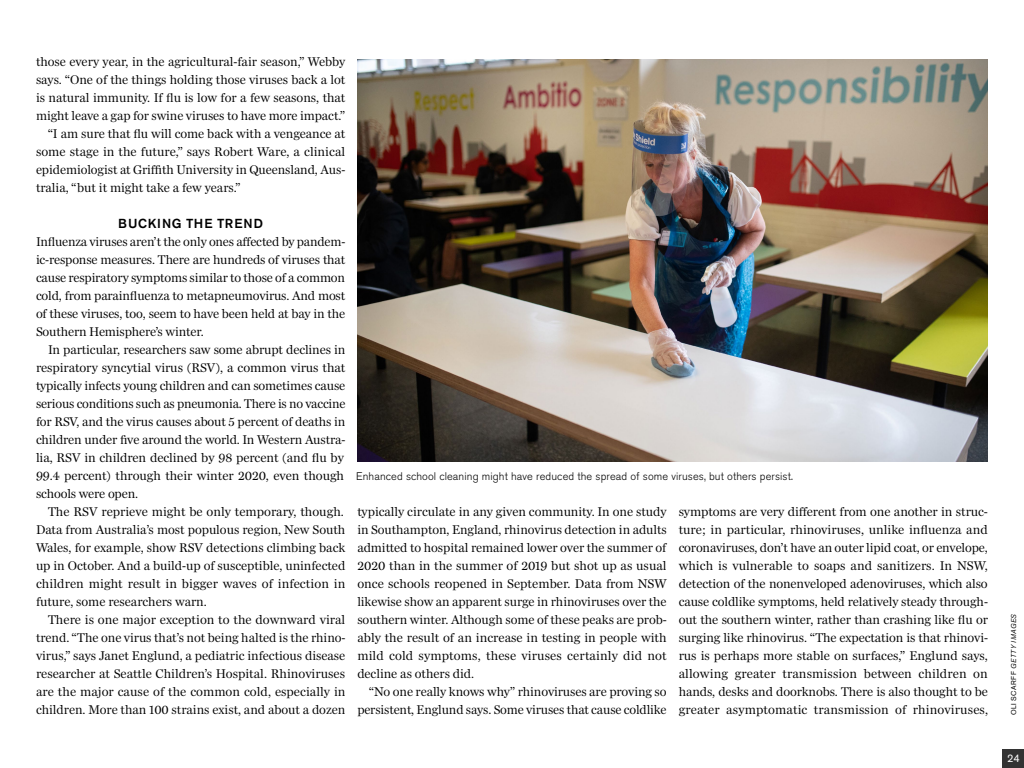
<style>
.page{position:relative;width:1024px;height:768px;background:#fff}
.page>*{position:absolute;margin:0;border:0;box-sizing:border-box;transform-origin:0 0}
.t1{font:13px/18px "Miller Daily One";letter-spacing:-.005em;color:#000;text-align:justify}
.t2{font:500 13px "Akzidenz Grotesk BE";letter-spacing:.07em;color:#000}
.t3{font:300 11px "Akzidenz Grotesk BE";letter-spacing:.01em;color:#000}
.t4{font:11px "Akzidenz Grotesk BE";color:#fff}
.t5{font:italic 7px "Akzidenz Grotesk BE";color:#000}
.s1{font-style:normal}
</style>
<div class="page">
<img style="left:357px;top:59px;width:631px;height:403px">
<div style="left:1003px;top:749px;width:21px;height:19px;background:#333"></div>
<p class="t1" style="left:36px;top:53px;width:310px">those every year, in the agricultural-fair season,” Webby</p>
<p class="t1" style="left:36px;top:71px;width:311px">says. “One of the things holding those viruses back a lot</p>
<p class="t1" style="left:36px;top:89px;width:311px">is natural immunity. If flu is low for a few seasons, that</p>
<p class="t1" style="left:36px;top:107px;width:311px">might leave a gap for swine viruses to have more impact.”</p>
<p class="t1" style="left:48px;top:125px;width:299px">“I am sure that flu will come back with a vengeance at</p>
<p class="t1" style="left:36px;top:143px;width:311px">some stage in the future,” says Robert Ware, a clinical</p>
<p class="t1" style="left:36px;top:161px;width:311px">epidemiologist at Griffith University in Queensland, Aus-</p>
<p class="t1" style="left:36px;top:179px;width:206px">tralia, “but it might take a few years.”</p>
<p class="t2" style="left:118px;top:215px;width:146px">BUCKING THE TREND</p>
<p class="t1" style="left:36px;top:233px;width:311px">Influenza viruses aren’t the only ones affected by pandem&shy;ic-response measures. There are hundreds of viruses that cause respiratory symptoms similar to those of a common cold, from parainfluenza to metapneumovirus. And most of these viruses, too, seem to have been held at bay in the Southern Hemisphere’s winter.</p>
<p class="t1" style="left:36px;top:341px;width:311px;text-align:left;text-indent:12px">In particular, researchers saw some abrupt declines in respiratory syncytial virus (RSV), a common virus that typically infects young children and can sometimes cause serious conditions such as pneumonia. There is no vaccine for RSV, and the virus causes about 5 percent of deaths in children under five around the world. In Western Austra&shy;lia, RSV in children declined by 98 percent (and flu by 99.4 percent) through their winter 2020, even though schools were open.</p>
<p class="t1" style="left:36px;top:503px;width:311px;text-indent:12px">The RSV reprieve might be only temporary, though.<br>Data from Australia’s most populous region, New South Wales, for example, show RSV detections climbing back up in October. And a build-up of susceptible, uninfected children might result in bigger waves of infection in future, some researchers warn.</p>
<p class="t1" style="left:36px;top:611px;width:311px;text-indent:12px">There is one major exception to the downward viral trend. “The one virus that’s not being halted is the rhino&shy;virus,” says Janet Englund, a pediatric infectious disease researcher at Seattle Children’s Hospital. Rhinoviruses are the major cause of the common cold, especially in children. More than 100 strains exist, and about a dozen</p>
<p class="t3" style="left:356px;top:470px;width:438px">Enhanced school cleaning might have reduced the spread of some viruses, but others persist.</p>
<p class="t1" style="left:357px;top:503px;width:311px">typically circulate in any given community. In one study in Southampton, England, rhinovirus detection in adults admitted to hospital remained lower over the summer of 2020 than in the summer of 2019 but shot up as usual once schools reopened in September. Data from NSW likewise show an apparent surge in rhinoviruses over the southern winter. Although some of these peaks are prob&shy;ably the result of an increase in testing in people with mild cold symptoms, these viruses certainly did not decline as others did.</p>
<p class="t1" style="left:357px;top:683px;width:311px;text-align:right">“No one really knows why” rhinoviruses are proving so persistent, Englund says. Some viruses that cause coldlike</p>
<p class="t1" style="left:679px;top:503px;width:311px">symptoms are very different from one another in struc&shy;ture; in particular, rhinoviruses, unlike influenza and coronaviruses, don’t have an outer lipid coat, or envelope, which is vulnerable to soaps and sanitizers. In NSW, detection of the nonenveloped adenoviruses, which also cause coldlike symptoms, held relatively steady through&shy;out the southern winter, rather than crashing like flu or surging like rhinovirus. “The expectation is that rhinovi&shy;rus is perhaps more stable on surfaces,” Englund says, allowing greater transmission between children on hands, desks and doorknobs. There is also thought to be greater asymptomatic transmission of rhinoviruses,</p>
<p class="t5" style="left:1010px;top:715px;width:103px;rotate:-90deg"><span class="s1">OLI SCARFF</span> GETTY IMAGES</p>
<p class="t4" style="left:1007px;top:752px;width:14px">24</p>
</div>
